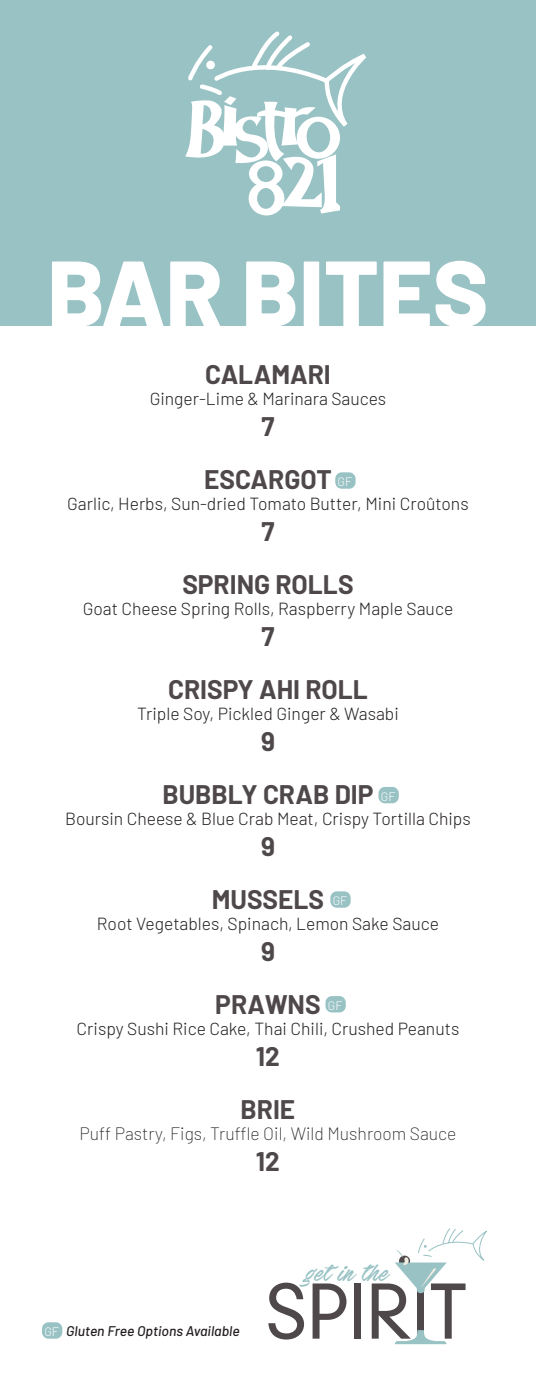
<style>
.page{position:relative;width:536px;height:1386px;background:#fff}
.page>*{position:absolute;margin:0;border:0;box-sizing:border-box;transform-origin:0 0}
.t1{font:800 93.27px "Barlow";color:#fff}
.t2{font:300 72.62px "DIN Neuzeit Grotesk Std";color:#4e484a}
.t3{font:27.47px "Stackyard PERSONALUSE";color:#99c2c4}
.t4{font:700 26.25px "Barlow";color:#4e484a}
.t5{font:300 17.5px "Barlow";color:#231f20}
.t6{font:200 17.5px "Barlow";color:#231f20}
.t7{font:italic 500 14px "Barlow";color:#231f20}
.t8{font:300 12.25px "Barlow";color:#fff}
</style>
<div class="page">
<svg style="left:394px;top:1330px;width:52px;height:14px"></svg>
<svg style="left:395px;top:1228px;width:92px;height:65px"></svg>
<div style="left:0;top:0;width:536px;height:325px;background:#99c2c4"></div>
<div style="left:248px;top:182px;width:36px;height:33px;background:#fff;border-radius:50%"></div>
<svg style="left:185px;top:31px;width:181px;height:183px"></svg>
<div style="left:257px;top:166px;width:17px;height:16px;background:#99c2c4;border-radius:50%"></div>
<div style="left:257px;top:188px;width:17px;height:21px;background:#99c2c4;border-radius:50%"></div>
<div style="left:335px;top:472px;width:20px;height:17px;background:#99c2c4;border-radius:6px"></div>
<div style="left:330px;top:891px;width:20px;height:17px;background:#99c2c4;border-radius:6px"></div>
<div style="left:325px;top:996px;width:20px;height:16px;background:#99c2c4;border-radius:6px"></div>
<div style="left:42px;top:1322px;width:20px;height:17px;background:#99c2c4;border-radius:6px"></div>
<div style="left:378px;top:787px;width:20px;height:16px;background:#99c2c4;border-radius:6px"></div>
<p class="t1" style="left:47px;top:224px;width:442px">BAR BITES</p>
<p class="t4" style="left:205px;top:355px;width:127px">CALAMARI</p>
<p class="t5" style="left:150px;top:386px;width:238px">Ginger-Lime &amp; Marinara Sauces</p>
<p class="t4" style="left:261px;top:407px;width:15px">7</p>
<p class="t4" style="left:204px;top:460px;width:129px">ESCARGOT</p>
<p class="t5" style="left:67px;top:491px;width:403px">Garlic, Herbs, Sun-dried Tomato Butter, Mini Croûtons</p>
<p class="t4" style="left:261px;top:512px;width:15px">7</p>
<p class="t4" style="left:182px;top:565px;width:173px">SPRING ROLLS</p>
<p class="t5" style="left:83px;top:596px;width:372px">Goat Cheese Spring Rolls, Raspberry Maple Sauce</p>
<p class="t4" style="left:261px;top:617px;width:15px">7</p>
<p class="t4" style="left:168px;top:670px;width:201px">CRISPY AHI ROLL</p>
<p class="t5" style="left:137px;top:701px;width:263px">Triple Soy, Pickled Ginger &amp; Wasabi</p>
<p class="t4" style="left:261px;top:722px;width:15px">9</p>
<p class="t4" style="left:162px;top:775px;width:212px">BUBBLY CRAB DIP</p>
<p class="t5" style="left:65px;top:806px;width:407px">Boursin Cheese &amp; Blue Crab Meat, Crispy Tortilla Chips</p>
<p class="t4" style="left:261px;top:827px;width:15px">9</p>
<p class="t4" style="left:212px;top:880px;width:114px">MUSSELS</p>
<p class="t5" style="left:97px;top:911px;width:343px">Root Vegetables, Spinach, Lemon Sake Sauce</p>
<p class="t4" style="left:261px;top:932px;width:15px">9</p>
<p class="t4" style="left:215px;top:985px;width:107px">PRAWNS</p>
<p class="t5" style="left:77px;top:1016px;width:384px">Crispy Sushi Rice Cake, Thai Chili, Crushed Peanuts</p>
<p class="t4" style="left:256px;top:1037px;width:25px">12</p>
<p class="t4" style="left:240px;top:1090px;width:56px">BRIE</p>
<p class="t6" style="left:80px;top:1121px;width:378px">Puff Pastry, Figs, Truffle Oil, Wild Mushroom Sauce</p>
<p class="t4" style="left:256px;top:1142px;width:25px">12</p>
<p class="t8" style="left:337px;top:473px;width:16px">GF</p>
<p class="t8" style="left:381px;top:788px;width:16px">GF</p>
<p class="t8" style="left:332px;top:892px;width:16px">GF</p>
<p class="t8" style="left:328px;top:997px;width:16px">GF</p>
<p class="t8" style="left:44px;top:1323px;width:16px">GF</p>
<p class="t7" style="left:66px;top:1321px;width:175px">Gluten Free Options Available</p>
<p class="t3" style="left:306px;top:1259px;width:84px">get in the</p>
<p class="t2" style="left:265px;top:1269px;width:203px">SPIRIT</p>
</div>
